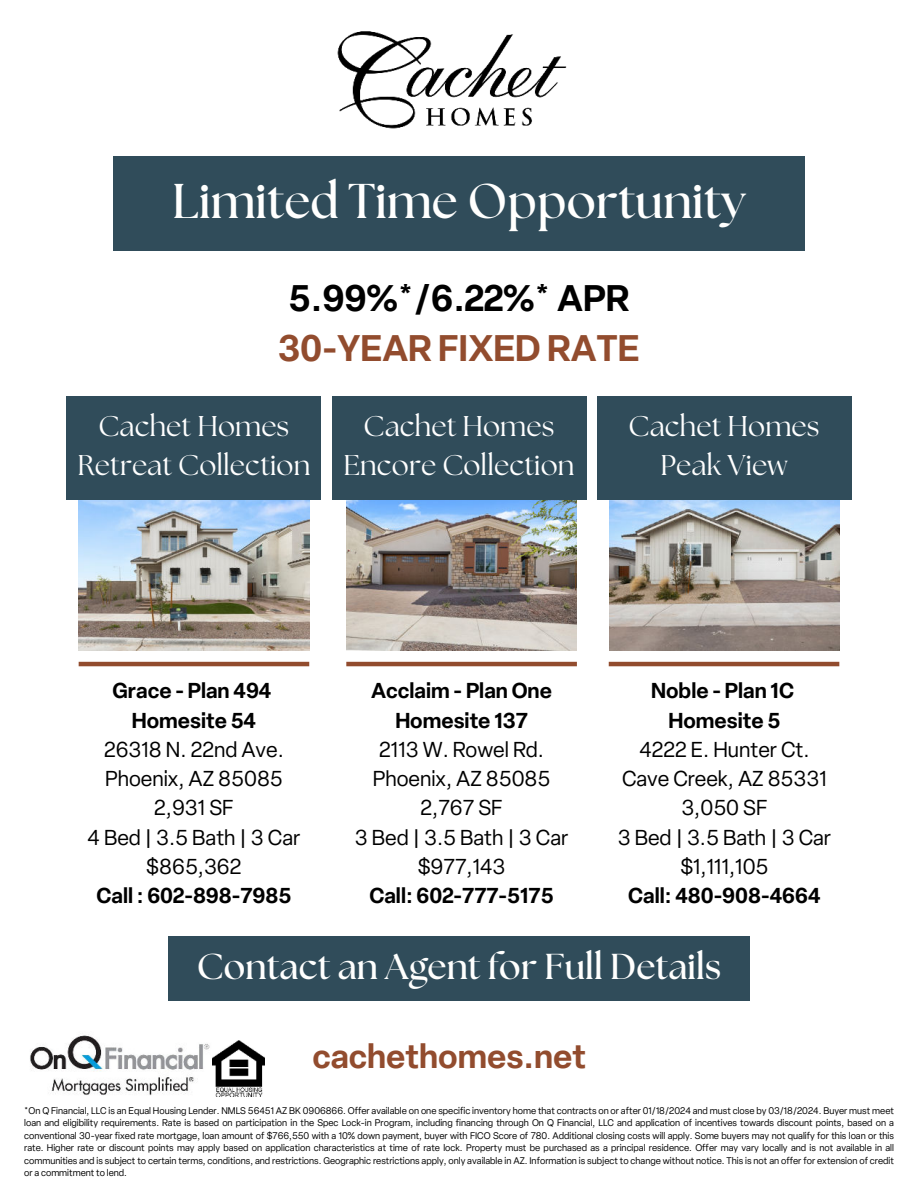
<style>
.page{position:relative;width:918px;height:1188px;background:#fff}
.page>*{position:absolute;margin:0;border:0;box-sizing:border-box;transform-origin:0 0}
.t1{font:700 48.75px "The Seasons";color:#fffffe}
.t2{font:700 36px "The Seasons";color:#fffffe}
.t3{font:600 36px "Elza";color:#000}
.t4{font:600 36px "Elza";color:#924c2e}
.t5{font:600 33px "Elza";color:#924c2e}
.t6{font:28.5px/39.3px "The Seasons";color:#fff;text-align:center}
.t7{font:21px/29.2px "Elza";color:#000;text-align:center}
.t8{font:600 21px/29.2px "Elza";color:#000;text-align:center}
.t9{font:9.45px/12.5px "Elza";color:#000;text-align:justify}
</style>
<div class="page">
<img style="left:337px;top:31px;width:230px;height:98px">
<div style="left:114px;top:156px;width:690px;height:95px;background:#304c5a"></div>
<img style="left:79px;top:500px;width:230px;height:151px">
<div style="left:67px;top:397px;width:254px;height:103px;background:#304c5a"></div>
<img style="left:346px;top:500px;width:231px;height:151px">
<img style="left:609px;top:500px;width:231px;height:151px">
<div style="left:332px;top:397px;width:254px;height:103px;background:#304c5a"></div>
<div style="left:597px;top:397px;width:254px;height:103px;background:#304c5a"></div>
<hr style="left:79px;top:662px;width:230px;height:4px;background:#924c2e">
<hr style="left:346px;top:662px;width:231px;height:4px;background:#924c2e">
<hr style="left:609px;top:662px;width:230px;height:4px;background:#924c2e">
<img style="left:30px;top:1035px;width:180px;height:61px">
<img style="left:212px;top:1040px;width:53px;height:56px">
<div style="left:168px;top:936px;width:582px;height:65px;background:#304c5a"></div>
<h1 class="t1" style="left:172px;top:168px;width:575px">Limited Time Opportunity</h1>
<h2 class="t3" style="left:289px;top:273px;width:342px">5.99%*/6.22%* APR</h2>
<h2 class="t4" style="left:278px;top:322px;width:363px">30-YEAR FIXED RATE</h2>
<h3 class="t6" style="left:78px;top:406px;width:234px">Cachet Homes<br>Retreat Collection</h3>
<h3 class="t6" style="left:343px;top:406px;width:233px">Cachet Homes<br>Encore Collection</h3>
<h3 class="t6" style="left:629px;top:406px;width:192px">Cachet Homes<br>Peak View</h3>
<h3 class="t8" style="left:113px;top:676px;width:160px">Grace - Plan 494<br>Homesite 54</h3>
<h3 class="t7" style="left:88px;top:735px;width:214px">26318 N. 22nd Ave.<br>Phoenix, AZ 85085<br>2,931 SF<br>4 Bed | 3.5 Bath | 3 Car $865,362</h3>
<h3 class="t8" style="left:97px;top:881px;width:196px">Call : 602-898-7985</h3>
<h3 class="t8" style="left:371px;top:676px;width:182px">Acclaim - Plan One<br>Homesite 137</h3>
<h3 class="t7" style="left:355px;top:735px;width:215px">2113 W. Rowel Rd.<br>Phoenix, AZ 85085<br>2,767 SF<br>3 Bed | 3.5 Bath | 3 Car $977,143</h3>
<h3 class="t8" style="left:370px;top:881px;width:186px">Call: 602-777-5175</h3>
<h3 class="t8" style="left:651px;top:676px;width:144px">Noble - Plan 1C<br>Homesite 5</h3>
<h3 class="t7" style="left:618px;top:735px;width:215px">4222 E. Hunter Ct.<br>Cave Creek, AZ 85331<br>3,050 SF<br>3 Bed | 3.5 Bath | 3 Car $1,111,105</h3>
<h3 class="t8" style="left:628px;top:881px;width:194px">Call: 480-908-4664</h3>
<h2 class="t2" style="left:197px;top:942px;width:526px">Contact an Agent for Full Details</h2>
<h3 class="t5" style="left:312px;top:1033px;width:275px">cachethomes.net</h3>
<p class="t9" style="left:24px;top:1104px;width:871px">*On Q Financial, LLC is an Equal Housing Lender. NMLS 56451 AZ BK 0906866. Offer available on one specific inventory home that contracts on or after 01/18/2024 and must close by 03/18/2024. Buyer must meet loan and eligibility requirements. Rate is based on participation in the Spec Lock-in Program, including financing through On Q Financial, LLC and application of incentives towards discount points, based on a conventional 30-year fixed rate mortgage, loan amount of $766,550 with a 10% down payment, buyer with FICO Score of 780. Additional closing costs will apply. Some buyers may not qualify for this loan or this rate. Higher rate or discount points may apply based on application characteristics at time of rate lock. Property must be purchased as a principal residence. Offer may vary locally and is not available in all communities and is subject to certain terms, conditions, and restrictions. Geographic restrictions apply, only available in AZ. Information is subject to change without notice. This is not an offer for extension of credit or a commitment to lend.</p>
</div>
